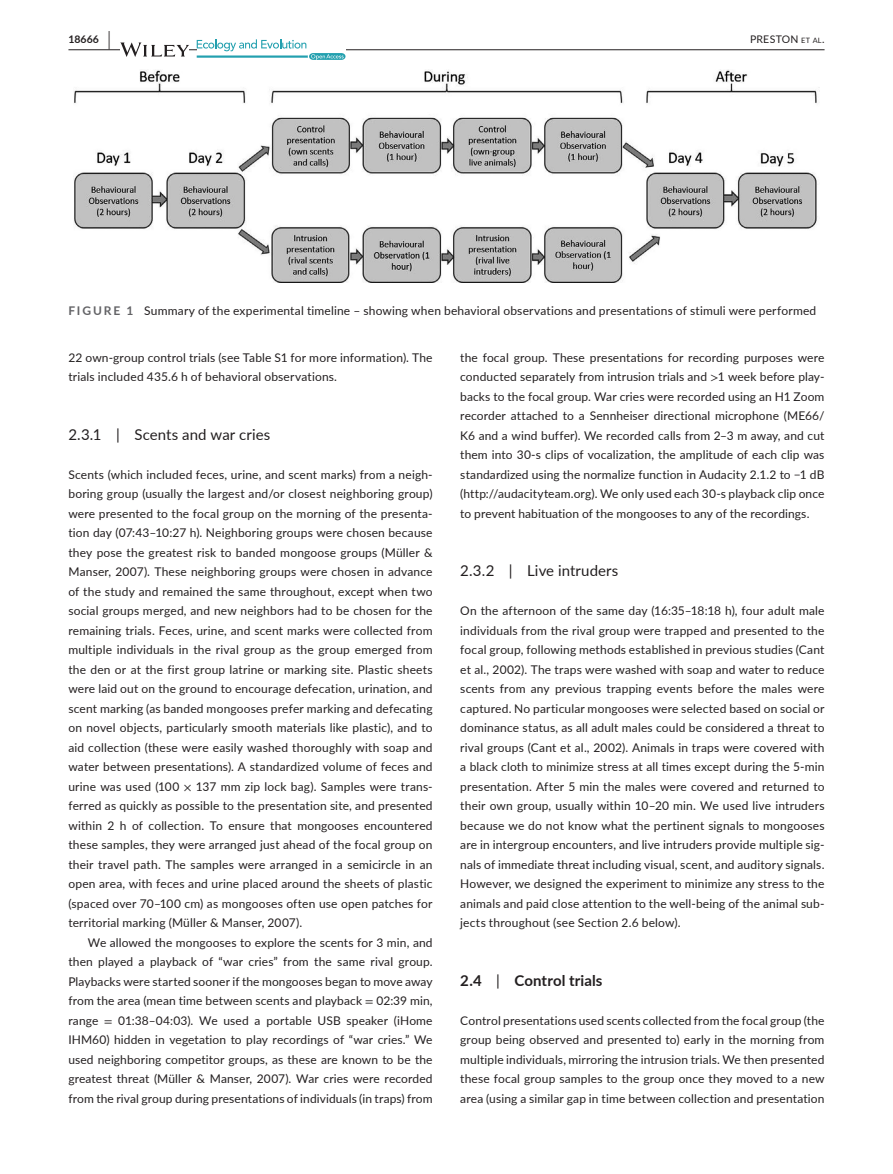
<style>
.page{position:relative;width:893px;height:1174px;background:#fff}
.page>*{position:absolute;margin:0;border:0;box-sizing:border-box;transform-origin:0 0}
.t1{font:15px "Lato";letter-spacing:.01em;color:#231f20}
.t2{font:700 15px "Lato";letter-spacing:.005em;color:#231f20}
.t3{font:12px/19.5px "Lato";letter-spacing:.015em;color:#231f20;text-align:justify}
.t4{font:10.5px "Lato";letter-spacing:.02em;color:#231f20}
.t5{font:700 10.5px "Lato";color:#231f20}
.s1{font-size:19.5px}
.s2{font-size:7.35px}
.s3{font-weight:700;color:#636366}
.s4{font-family:"STIX"}
.s5{font-weight:400}
</style>
<div class="page">
<hr style="left:68px;top:49px;width:756px;height:1px;background:#231f20">
<svg style="left:120px;top:42px;width:69px;height:15px"></svg>
<svg style="left:197px;top:39px;width:148px;height:21px"></svg>
<img style="left:73px;top:69px;width:747px;height:214px">
<p class="t5" style="left:68px;top:31px;width:43px">18666 <span class="s1">|</span></p>
<p class="t4" style="left:750px;top:31px;width:76px">PRESTON <span class="s2">et al</span>.</p>
<p class="t3" style="left:68px;top:300px;width:749px"><span class="s3">FIGURE 1</span> Summary of the experimental timeline – showing when behavioral observations and presentations of stimuli were performed</p>
<p class="t3" style="left:68px;top:347px;width:366px">22 own-group control trials (see Table S1 for more information). The trials included 435.6 h of behavioral observations.</p>
<p class="t1" style="left:68px;top:423px;width:203px">2.3.1 | Scents and war cries</p>
<p class="t3" style="left:68px;top:464px;width:366px">Scents (which included feces, urine, and scent marks) from a neigh&shy;boring group (usually the largest and/or closest neighboring group) were presented to the focal group on the morning of the presenta&shy;tion day (07:43–10:27 h). Neighboring groups were chosen because they pose the greatest risk to banded mongoose groups (Müller &amp; Manser, 2007). These neighboring groups were chosen in advance of the study and remained the same throughout, except when two social groups merged, and new neighbors had to be chosen for the remaining trials. Feces, urine, and scent marks were collected from multiple individuals in the rival group as the group emerged from the den or at the first group latrine or marking site. Plastic sheets were laid out on the ground to encourage defecation, urination, and scent marking (as banded mongooses prefer marking and defecating on novel objects, particularly smooth materials like plastic), and to aid collection (these were easily washed thoroughly with soap and water between presentations). A standardized volume of feces and urine was used (100 <span class="s4">×</span> 137 mm zip lock bag). Samples were trans&shy;ferred as quickly as possible to the presentation site, and presented within 2 h of collection. To ensure that mongooses encountered these samples, they were arranged just ahead of the focal group on their travel path. The samples were arranged in a semicircle in an open area, with feces and urine placed around the sheets of plastic (spaced over 70–100 cm) as mongooses often use open patches for territorial marking (Müller &amp; Manser, 2007).</p>
<p class="t3" style="left:68px;top:932px;width:366px;text-indent:19px">We allowed the mongooses to explore the scents for 3 min, and then played a playback of “war cries” from the same rival group.<br>Playbacks were started sooner if the mongooses began to move away from the area (mean time between scents and playback <span class="s4">=</span> 02:39 min, range <span class="s4">=</span> 01:38–04:03). We used a portable USB speaker (iHome IHM60) hidden in vegetation to play recordings of “war cries.” We used neighboring competitor groups, as these are known to be the greatest threat (Müller &amp; Manser, 2007). War cries were recorded from the rival group during presentations of individuals (in traps) from</p>
<p class="t3" style="left:460px;top:347px;width:366px">the focal group. These presentations for recording purposes were conducted separately from intrusion trials and <span class="s4">&gt;</span>1 week before play&shy;backs to the focal group. War cries were recorded using an H1 Zoom recorder attached to a Sennheiser directional microphone (ME66/ K6 and a wind buffer). We recorded calls from 2–3 m away, and cut them into 30-s clips of vocalization, the amplitude of each clip was standardized using the normalize function in Audacity 2.1.2 to −1 dB (http://audacityteam.org). We only used each 30-s playback clip once to prevent habituation of the mongooses to any of the recordings.</p>
<p class="t1" style="left:460px;top:560px;width:160px">2.3.2 | Live intruders</p>
<p class="t3" style="left:460px;top:600px;width:366px">On the afternoon of the same day (16:35–18:18 h), four adult male individuals from the rival group were trapped and presented to the focal group, following methods established in previous studies (Cant et al., 2002). The traps were washed with soap and water to reduce scents from any previous trapping events before the males were captured. No particular mongooses were selected based on social or dominance status, as all adult males could be considered a threat to rival groups (Cant et al., 2002). Animals in traps were covered with a black cloth to minimize stress at all times except during the 5-min presentation. After 5 min the males were covered and returned to their own group, usually within 10–20 min. We used live intruders because we do not know what the pertinent signals to mongooses are in intergroup encounters, and live intruders provide multiple sig&shy;nals of immediate threat including visual, scent, and auditory signals.<br>However, we designed the experiment to minimize any stress to the animals and paid close attention to the well-being of the animal sub&shy;jects throughout (see Section 2.6 below).</p>
<p class="t2" style="left:460px;top:969px;width:144px">2.4 <span class="s5">|</span> Control trials</p>
<p class="t3" style="left:460px;top:1010px;width:366px">Control presentations used scents collected from the focal group (the group being observed and presented to) early in the morning from multiple individuals, mirroring the intrusion trials. We then presented these focal group samples to the group once they moved to a new area (using a similar gap in time between collection and presentation</p>
</div>
